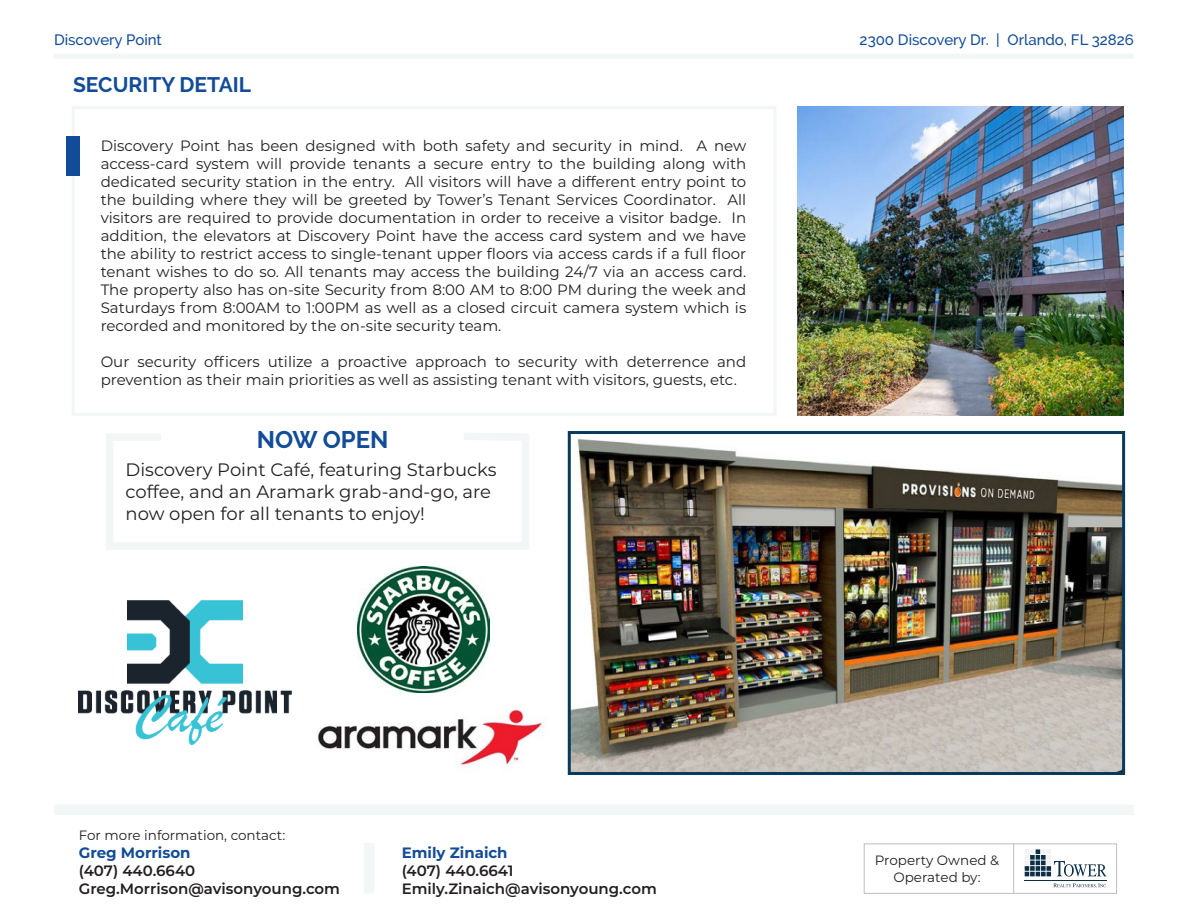
<style>
.page{position:relative;width:1188px;height:918px;background:#fff}
.page>*{position:absolute;margin:0;border:0;box-sizing:border-box;transform-origin:0 0}
.t1{font:700 24px "Raleway";color:#124c98}
.t2{font:700 21px "Raleway";color:#124c98}
.t3{font:18px/21.6px "Montserrat";color:#231f20}
.t4{font:15px/18px "Montserrat";color:#231f20;text-align:justify}
.t5{font:600 15px/18px "Montserrat";color:#231f20}
.t6{font:500 15px "Raleway";color:#124c98}
.t7{font:700 15px "Montserrat";color:#124c98}
.t8{font:13.5px/16.2px "Montserrat";color:#231f20;text-align:center}
</style>
<div class="page">
<div style="left:54px;top:54px;width:1080px;height:5px;background:#f3f6f7"></div>
<div style="left:864px;top:844px;width:253px;height:50px;background:#fff;border:1px solid #bcbdc0"></div>
<hr style="left:1013px;top:844px;width:1px;height:50px;background:#bcbdc0">
<svg style="left:1025px;top:849px;width:82px;height:28px"></svg>
<hr style="left:1024px;top:880px;width:83px;height:1px;background:#0d2e47">
<svg style="left:1053px;top:883px;width:53px;height:5px"></svg>
<div style="left:54px;top:805px;width:1080px;height:10px;background:#f3f6f7"></div>
<div style="left:364px;top:843px;width:11px;height:51px;background:#f3f6f7"></div>
<div style="left:72px;top:106px;width:705px;height:310px;border:3px solid #f3f6f7"></div>
<img style="left:357px;top:566px;width:133px;height:126px">
<img style="left:797px;top:106px;width:327px;height:310px">
<svg style="left:106px;top:433px;width:423px;height:116px"></svg>
<div style="left:66px;top:137px;width:14px;height:39px;background:#124c98"></div>
<img style="left:318px;top:709px;width:229px;height:59px">
<img style="left:572px;top:438px;width:549px;height:333px">
<div style="left:568px;top:431px;width:557px;height:344px;border:3px solid #083a5e"></div>
<img style="left:79px;top:600px;width:212px;height:145px">
<p class="t6" style="left:54px;top:31px;width:109px">Discovery Point</p>
<p class="t6" style="left:860px;top:31px;width:276px">2300 Discovery Dr. | Orlando, FL 32826</p>
<p class="t2" style="left:73px;top:73px;width:180px">SECURITY DETAIL</p>
<p class="t4" style="left:101px;top:136px;width:647px">Discovery Point has been designed with both safety and security in mind. A new access-card system will provide tenants a secure entry to the building along with dedicated security station in the entry. All visitors will have a different entry point to the building where they will be greeted by Tower’s Tenant Services Coordinator. All visitors are required to provide documentation in order to receive a visitor badge. In addition, the elevators at Discovery Point have the access card system and we have the ability to restrict access to single-tenant upper floors via access cards if a full floor tenant wishes to do so. All tenants may access the building 24/7 via an access card.<br>The property also has on-site Security from 8:00 AM to 8:00 PM during the week and Saturdays from 8:00AM to 1:00PM as well as a closed circuit camera system which is recorded and monitored by the on-site security team.</p>
<p class="t4" style="left:101px;top:352px;width:647px">Our security officers utilize a proactive approach to security with deterrence and prevention as their main priorities as well as assisting tenant with visitors, guests, etc.</p>
<p class="t1" style="left:257px;top:425px;width:133px">NOW OPEN</p>
<p class="t3" style="left:126px;top:459px;width:373px">Discovery Point Café, featuring Starbucks coffee, and an Aramark grab-and-go, are now open for all tenants to enjoy!</p>
<p class="t8" style="left:79px;top:826px;width:208px">For more information, contact:</p>
<p class="t7" style="left:79px;top:841px;width:113px">Greg Morrison</p>
<p class="t5" style="left:79px;top:861px;width:263px">(407) 440.6640<br>Greg.Morrison@avisonyoung.com</p>
<p class="t7" style="left:402px;top:841px;width:107px">Emily Zinaich</p>
<p class="t5" style="left:402px;top:861px;width:257px">(407) 440.6641<br>Emily.Zinaich@avisonyoung.com</p>
<p class="t8" style="left:875px;top:852px;width:126px">Property Owned &amp;<br>Operated by:</p>
</div>
